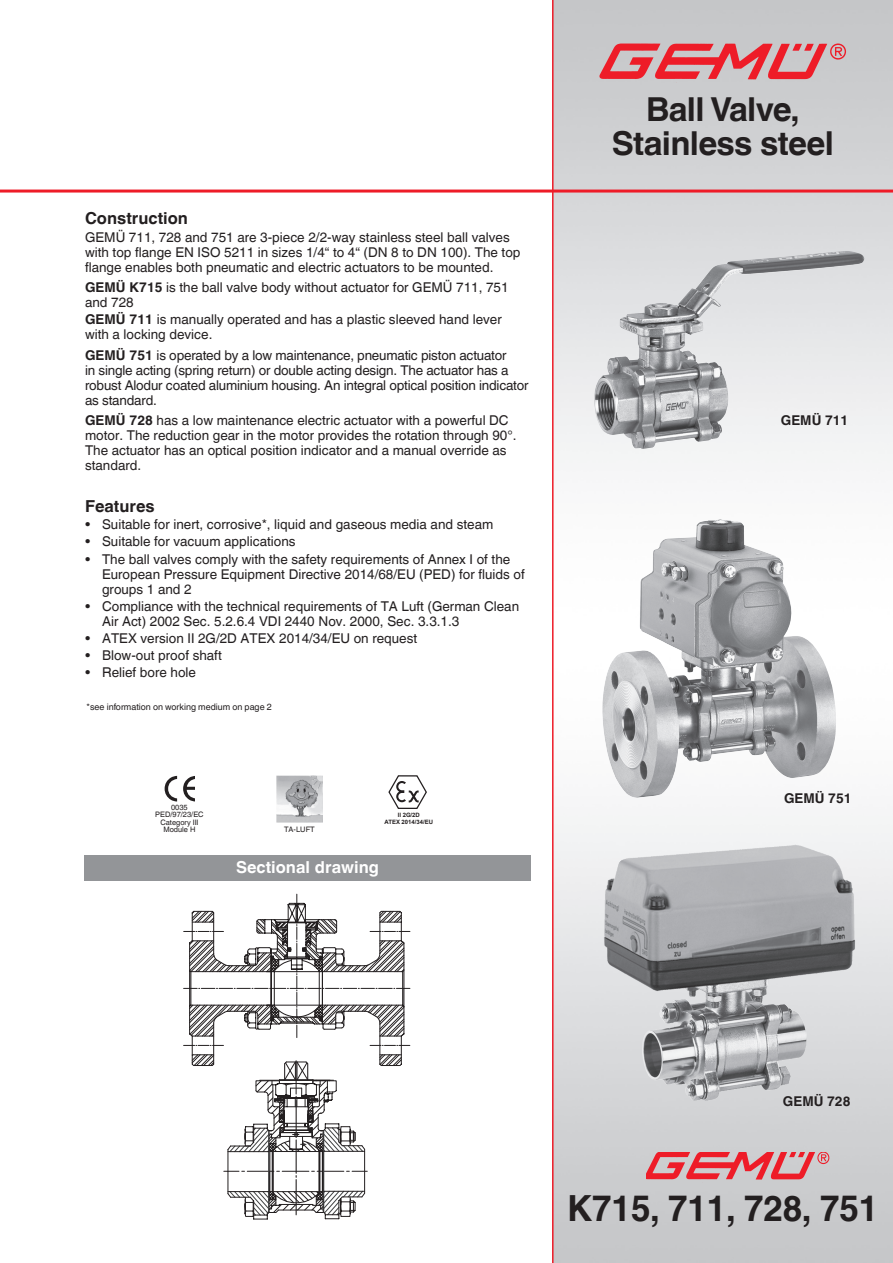
<style>
.page{position:relative;width:893px;height:1263px;background:#fff}
.page>*{position:absolute;margin:0;border:0;box-sizing:border-box;transform-origin:0 0}
.t1{font:700 36px "Helvetica World";letter-spacing:-.02em;color:#231f20}
.t2{font:700 33px/33px "Helvetica World";letter-spacing:-.02em;color:#231f20;text-align:center}
.t3{font:700 16.5px "Helvetica World";color:#231f20}
.t4{font:700 16.5px "Helvetica World";color:#fff}
.t5{font:13.5px/15px "Helvetica World";color:#231f20}
.t6{font:700 13.5px "Helvetica World";color:#231f20}
.t7{font:9px "Helvetica World";color:#231f20}
.t8{font:7.5px/7.5px "Helvetica World";color:#231f20;text-align:center}
.t9{font:700 6px/7.2px "Arial";color:#231f20;text-align:center}
.s1{font-weight:700}
</style>
<div class="page">
<img style="left:554px;top:0;width:339px;height:1263px">
<img style="left:688px;top:37px;width:166px;height:54px">
<img style="left:688px;top:1152px;width:145px;height:34px">
<img style="left:688px;top:520px;width:149px;height:278px">
<svg style="left:340px;top:0;width:348px;height:1217px"></svg>
<svg style="left:184px;top:894px;width:226px;height:326px"></svg>
<svg style="left:165px;top:776px;width:12px;height:25px"></svg>
<svg style="left:183px;top:776px;width:12px;height:25px"></svg>
<img style="left:276px;top:775px;width:46px;height:47px">
<hr style="left:0;top:190px;width:893px;height:3px;background:#ee1c28">
<hr style="left:552px;top:0;width:2px;height:1263px;background:#ee1c28">
<img style="left:593px;top:251px;width:253px;height:198px">
<img style="left:586px;top:834px;width:280px;height:267px">
<svg style="left:388px;top:774px;width:40px;height:36px"></svg>
<div style="left:84px;top:855px;width:447px;height:25px;background:#939598"></div>
<p class="t3" style="left:85px;top:209px;width:104px">Construction</p>
<p class="t5" style="left:85px;top:229px;width:437px">GEMÜ 711, 728 and 751 are 3-piece 2/2-way stainless steel ball valves with top flange EN ISO 5211 in sizes 1/4“ to 4“ (DN 8 to DN 100). The top flange enables both pneumatic and electric actuators to be mounted.</p>
<p class="t5" style="left:85px;top:280px;width:425px"><span class="s1">GEMÜ K715</span> is the ball valve body without actuator for GEMÜ 711, 751 and 728</p>
<p class="t5" style="left:85px;top:312px;width:418px"><span class="s1">GEMÜ 711</span> is manually operated and has a plastic sleeved hand lever with a locking device.</p>
<p class="t5" style="left:85px;top:347px;width:445px"><span class="s1">GEMÜ 751</span> is operated by a low maintenance, pneumatic piston actuator<br>in single acting (spring return) or double acting design. The actuator has a robust Alodur coated aluminium housing. An integral optical position indicator as standard.</p>
<p class="t5" style="left:85px;top:413px;width:433px"><span class="s1">GEMÜ 728</span> has a low maintenance electric actuator with a powerful DC motor. The reduction gear in the motor provides the rotation through 90°.<br>The actuator has an optical position indicator and a manual override as standard.</p>
<p class="t3" style="left:85px;top:497px;width:71px">Features</p>
<p class="t5" style="left:85px;top:517px;width:410px">• Suitable for inert, corrosive*, liquid and gaseous media and steam</p>
<p class="t5" style="left:85px;top:534px;width:212px">• Suitable for vacuum applications</p>
<p class="t5" style="left:102px;top:551px;width:424px;text-indent:-17px">• The ball valves comply with the safety requirements of Annex I of the<br>European Pressure Equipment Directive 2014/68/EU (PED) for fluids of groups 1 and 2</p>
<p class="t5" style="left:102px;top:598px;width:419px;text-indent:-17px">• Compliance with the technical requirements of TA Luft (German Clean<br>Air Act) 2002 Sec. 5.2.6.4 VDI 2440 Nov. 2000, Sec. 3.3.1.3</p>
<p class="t5" style="left:85px;top:631px;width:334px">• ATEX version II 2G/2D ATEX 2014/34/EU on request</p>
<p class="t5" style="left:85px;top:648px;width:138px">• Blow-out proof shaft</p>
<p class="t5" style="left:85px;top:665px;width:113px">• Relief bore hole</p>
<p class="t7" style="left:87px;top:701px;width:187px">*see information on working medium on page 2</p>
<p class="t8" style="left:155px;top:803px;width:50px">0035<br>PED/97/23/EC<br>Category III<br>Module H</p>
<p class="t8" style="left:284px;top:826px;width:32px">TA-LUFT</p>
<p class="t9" style="left:385px;top:811px;width:50px">II 2G/2D<br>ATEX 2014/34/EU</p>
<p class="t4" style="left:236px;top:858px;width:144px">Sectional drawing</p>
<h2 class="t2" style="left:612px;top:94px;width:224px">Ball Valve,<br>Stainless steel</h2>
<p class="t6" style="left:781px;top:412px;width:69px">GEMÜ 711</p>
<p class="t6" style="left:784px;top:790px;width:69px">GEMÜ 751</p>
<p class="t6" style="left:783px;top:1093px;width:69px">GEMÜ 728</p>
<h1 class="t1" style="left:568px;top:1187px;width:312px">K715, 711, 728, 751</h1>
</div>
